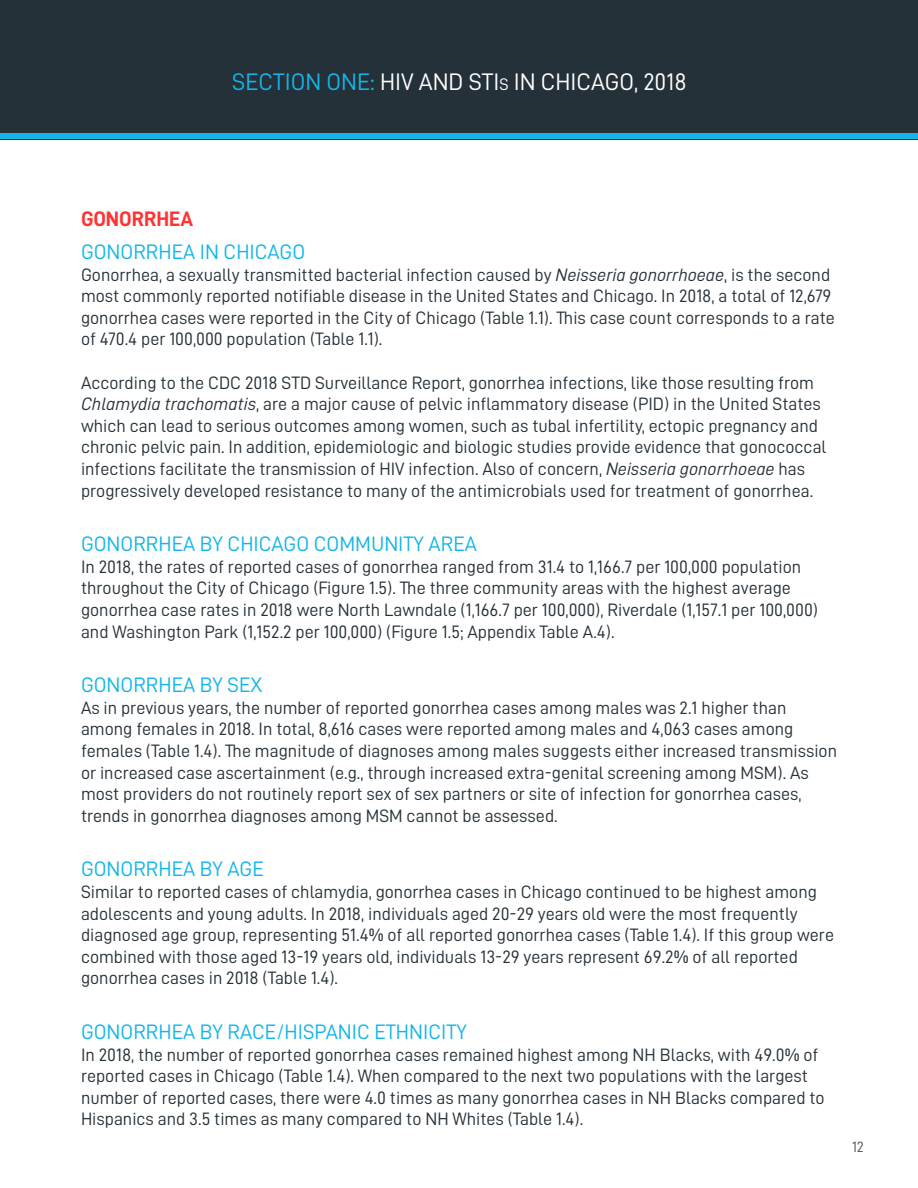
<style>
.page{position:relative;width:918px;height:1188px;background:#fff}
.page>*{position:absolute;margin:0;border:0;box-sizing:border-box;transform-origin:0 0}
.t1{font:24px "D DIN";color:#fff}
.BLUE_Paragraph_title{font:21px "D DIN";color:#12b5e8}
.Body_Gray{font:21px "D DIN Bold";letter-spacing:-.005em;color:#f33}
.Body_Gray-2{font:18px/21.6px "D DIN";color:#253138}
.t2{font:15px "D DIN";color:#57585a}
.s1{color:#12b5e8}
.s2{font-size:16.8px}
.s3{font-family:"D DIN Italic"}
</style>
<div class="page">
<div style="left:0;top:0;width:918px;height:139px;background:#253138"></div>
<div style="left:0;top:133px;width:918px;height:6px;background:#12b5e8"></div>
<h1 class="t1" style="left:232px;top:68px;width:456px"><span class="s1">SECTION ONE:</span> HIV AND STI<span class="s2">s</span> IN CHICAGO, 2018</h1>
<p class="Body_Gray" style="left:81px;top:207px;width:114px">GONORRHEA</p>
<p class="BLUE_Paragraph_title" style="left:81px;top:240px;width:226px">GONORRHEA IN CHICAGO</p>
<p class="Body_Gray-2" style="left:81px;top:263px;width:755px">Gonorrhea, a sexually transmitted bacterial infection caused by <span class="s3">Neisseria gonorrhoeae</span>, is the second most commonly reported notifiable disease in the United States and Chicago. In 2018, a total of 12,679 gonorrhea cases were reported in the City of Chicago (Table 1.1). This case count corresponds to a rate of 470.4 per 100,000 population (Table 1.1).</p>
<p class="Body_Gray-2" style="left:81px;top:371px;width:747px">According to the CDC 2018 STD Surveillance Report, gonorrhea infections, like those resulting from <span class="s3">Chlamydia trachomatis</span>, are a major cause of pelvic inflammatory disease (PID) in the United States which can lead to serious outcomes among women, such as tubal infertility, ectopic pregnancy and chronic pelvic pain. In addition, epidemiologic and biologic studies provide evidence that gonococcal infections facilitate the transmission of HIV infection. Also of concern, <span class="s3">Neisseria gonorrhoeae</span> has progressively developed resistance to many of the antimicrobials used for treatment of gonorrhea.</p>
<p class="BLUE_Paragraph_title" style="left:81px;top:532px;width:397px">GONORRHEA BY CHICAGO COMMUNITY AREA</p>
<p class="Body_Gray-2" style="left:81px;top:555px;width:739px">In 2018, the rates of reported cases of gonorrhea ranged from 31.4 to 1,166.7 per 100,000 population throughout the City of Chicago (Figure 1.5). The three community areas with the highest average gonorrhea case rates in 2018 were North Lawndale (1,166.7 per 100,000), Riverdale (1,157.1 per 100,000) and Washington Park (1,152.2 per 100,000) (Figure 1.5; Appendix Table A.4).</p>
<p class="BLUE_Paragraph_title" style="left:81px;top:673px;width:183px">GONORRHEA BY SEX</p>
<p class="Body_Gray-2" style="left:81px;top:696px;width:758px">As in previous years, the number of reported gonorrhea cases among males was 2.1 higher than among females in 2018. In total, 8,616 cases were reported among males and 4,063 cases among females (Table 1.4). The magnitude of diagnoses among males suggests either increased transmission or increased case ascertainment (e.g., through increased extra-genital screening among MSM). As most providers do not routinely report sex of sex partners or site of infection for gonorrhea cases, trends in gonorrhea diagnoses among MSM cannot be assessed.</p>
<p class="BLUE_Paragraph_title" style="left:81px;top:858px;width:184px">GONORRHEA BY AGE</p>
<p class="Body_Gray-2" style="left:81px;top:881px;width:755px">Similar to reported cases of chlamydia, gonorrhea cases in Chicago continued to be highest among adolescents and young adults. In 2018, individuals aged 20-29 years old were the most frequently diagnosed age group, representing 51.4% of all reported gonorrhea cases (Table 1.4). If this group were combined with those aged 13-19 years old, individuals 13-29 years represent 69.2% of all reported gonorrhea cases in 2018 (Table 1.4).</p>
<p class="BLUE_Paragraph_title" style="left:81px;top:1020px;width:387px">GONORRHEA BY RACE/HISPANIC ETHNICITY</p>
<p class="Body_Gray-2" style="left:81px;top:1043px;width:745px">In 2018, the number of reported gonorrhea cases remained highest among NH Blacks, with 49.0% of reported cases in Chicago (Table 1.4). When compared to the next two populations with the largest number of reported cases, there were 4.0 times as many gonorrhea cases in NH Blacks compared to Hispanics and 3.5 times as many compared to NH Whites (Table 1.4).</p>
<p class="t2" style="left:852px;top:1139px;width:13px">12</p>
</div>
